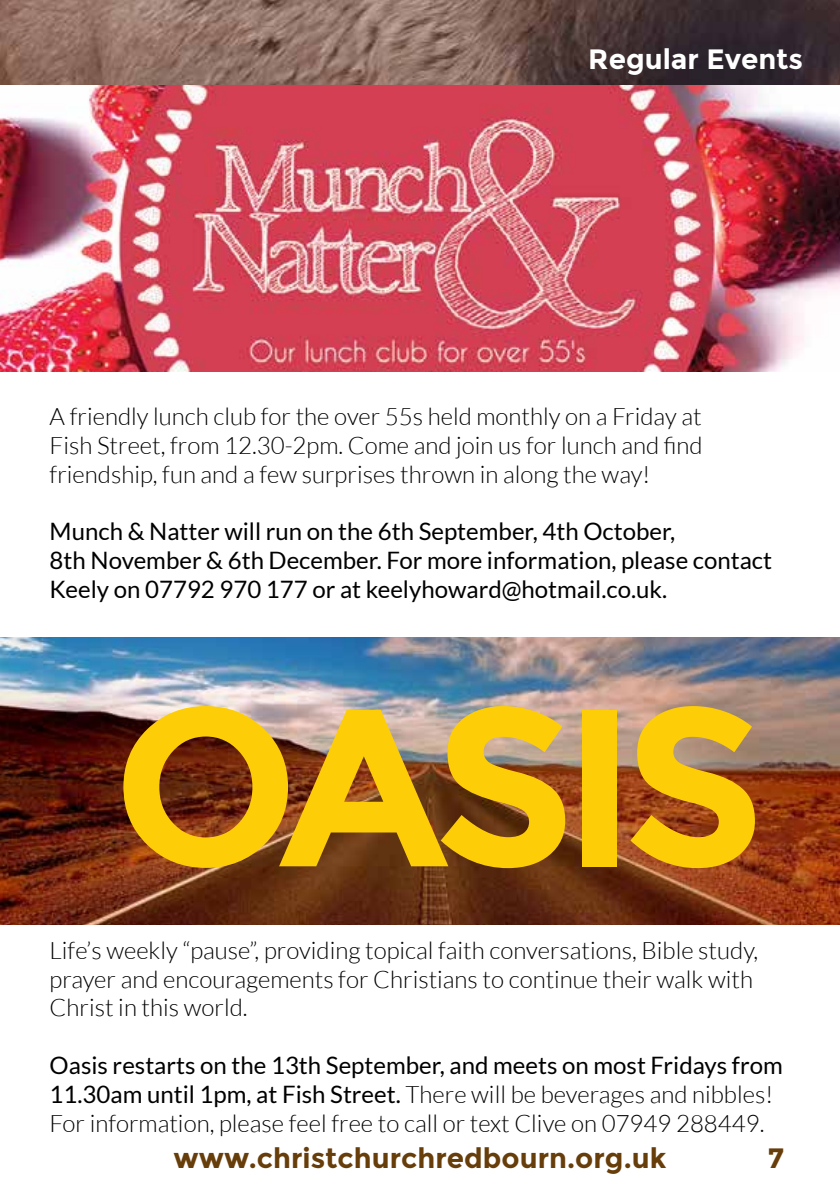
<style>
.page{position:relative;width:840px;height:1191px;background:#fff}
.page>*{position:absolute;margin:0;border:0;box-sizing:border-box;transform-origin:0 0}
.t1{font:700 224px "Montserrat";letter-spacing:-.06em;color:#fdce07}
.t2{font:700 28px "Montserrat";color:#673d0a}
.t3{font:700 28px "Montserrat";color:#fff}
.t4{font:300 24px/28.8px "Lato";color:#000}
.t5{font:24px/28.8px "Lato";color:#000}
.s1{font-weight:400}
</style>
<div class="page">
<img style="left:0;top:0;width:839px;height:372px">
<img style="left:0;top:637px;width:839px;height:287px">
<p class="t3" style="left:588px;top:43px;width:216px">Regular Events</p>
<p class="t4" style="left:50px;top:402px;width:654px;text-align:justify">A friendly lunch club for the over 55s held monthly on a Friday at Fish Street, from 12.30-2pm. Come and join us for lunch and find friendship, fun and a few surprises thrown in along the way!</p>
<p class="t5" style="left:50px;top:517px;width:723px">Munch &amp; Natter will run on the 6th September, 4th October,<br>8th November &amp; 6th December. For more information, please contact<br>Keely on 07792 970 177 or at keelyhoward@hotmail.co.uk.</p>
<h1 class="t1" style="left:113px;top:654px;width:653px">OASIS</h1>
<p class="t4" style="left:50px;top:935px;width:709px">Life’s weekly “pause”, providing topical faith conversations, Bible study, prayer and encouragements for Christians to continue their walk with<br>Christ in this world.</p>
<p class="t4" style="left:50px;top:1051px;width:734px"><span class="s1">Oasis restarts on the 13th September, and meets on most Fridays from<br>11.30am until 1pm, at Fish Street.</span> There will be beverages and nibbles!<br>For information, please feel free to call or text Clive on 07949 288449.</p>
<p class="t2" style="left:173px;top:1142px;width:494px">www.christchurchredbourn.org.uk</p>
<p class="t2" style="left:767px;top:1142px;width:18px">7</p>
</div>
